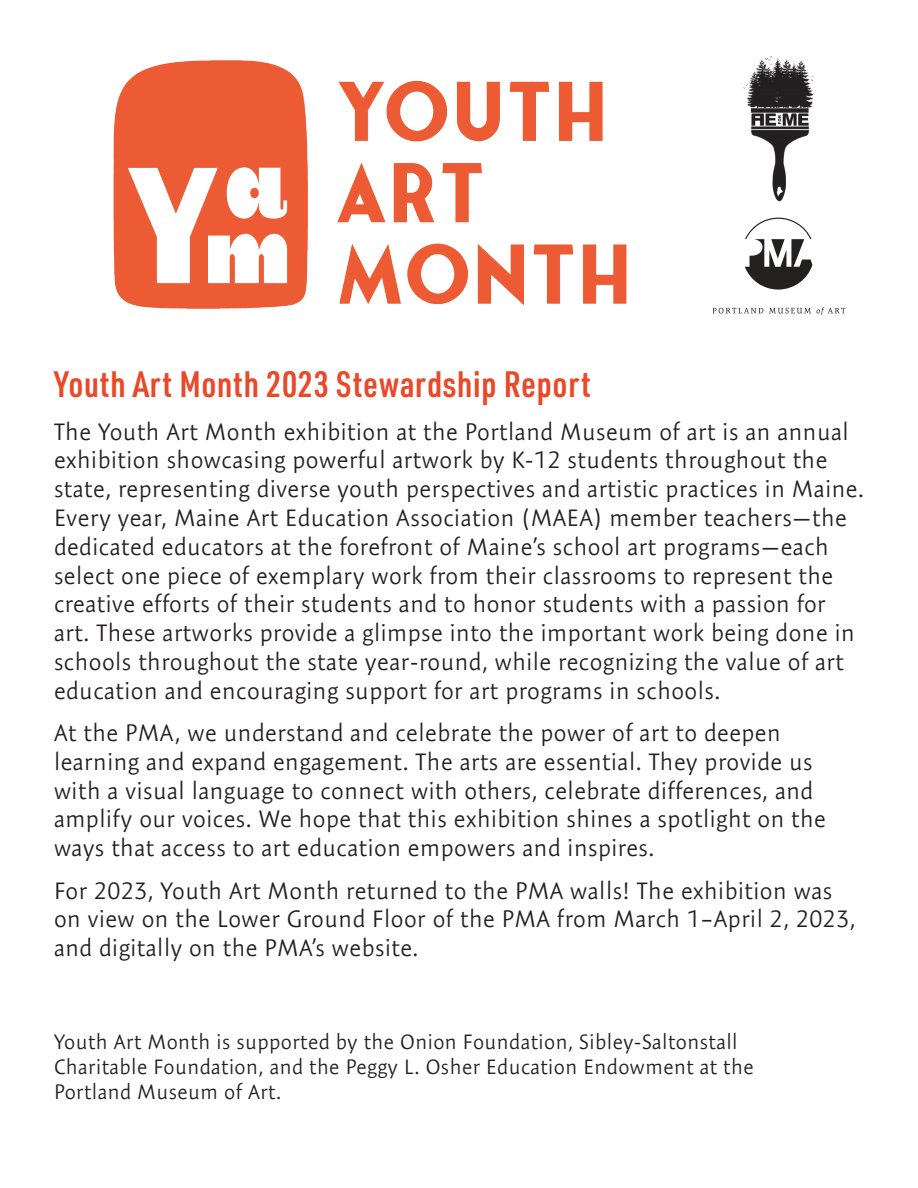
<style>
.page{position:relative;width:918px;height:1188px;background:#fff}
.page>*{position:absolute;margin:0;border:0;box-sizing:border-box;transform-origin:0 0}
.Text{font:600 36px "URWDIN Cond";letter-spacing:.02em;color:#ea4828}
.Text-2{font:300 24px/28.8px "Expo Sans Pro";letter-spacing:.02em;color:#232020}
.Credit{font:300 21px/25.2px "Expo Sans Pro";letter-spacing:.02em;color:#232020}
</style>
<div class="page">
<img style="left:113px;top:60px;width:514px;height:249px">
<img style="left:743px;top:56px;width:72px;height:146px">
<svg style="left:745px;top:218px;width:67px;height:72px"></svg>
<svg style="left:713px;top:308px;width:50px;height:5px"></svg>
<svg style="left:769px;top:308px;width:42px;height:5px"></svg>
<svg style="left:817px;top:307px;width:28px;height:8px"></svg>
<p class="Text" style="left:54px;top:360px;width:538px">Youth Art Month 2023 Stewardship Report</p>
<p class="Text-2" style="left:54px;top:417px;width:812px">The Youth Art Month exhibition at the Portland Museum of art is an annual exhibition showcasing powerful artwork by K-12 students throughout the state, representing diverse youth perspectives and artistic practices in Maine.<br>Every year, Maine Art Education Association (MAEA) member teachers—the dedicated educators at the forefront of Maine’s school art programs—each select one piece of exemplary work from their classrooms to represent the creative efforts of their students and to honor students with a passion for art. These artworks provide a glimpse into the important work being done in schools throughout the state year-round, while recognizing the value of art education and encouraging support for art programs in schools.</p>
<p class="Text-2" style="left:54px;top:718px;width:774px">At the PMA, we understand and celebrate the power of art to deepen learning and expand engagement. The arts are essential. They provide us with a visual language to connect with others, celebrate differences, and amplify our voices. We hope that this exhibition shines a spotlight on the ways that access to art education empowers and inspires.</p>
<p class="Text-2" style="left:54px;top:876px;width:803px">For 2023, Youth Art Month returned to the PMA walls! The exhibition was on view on the Lower Ground Floor of the PMA from March 1–April 2, 2023, and digitally on the PMA’s website.</p>
<p class="Credit" style="left:54px;top:1029px;width:701px">Youth Art Month is supported by the Onion Foundation, Sibley-Saltonstall<br>Charitable Foundation, and the Peggy L. Osher Education Endowment at the<br>Portland Museum of Art.</p>
</div>
